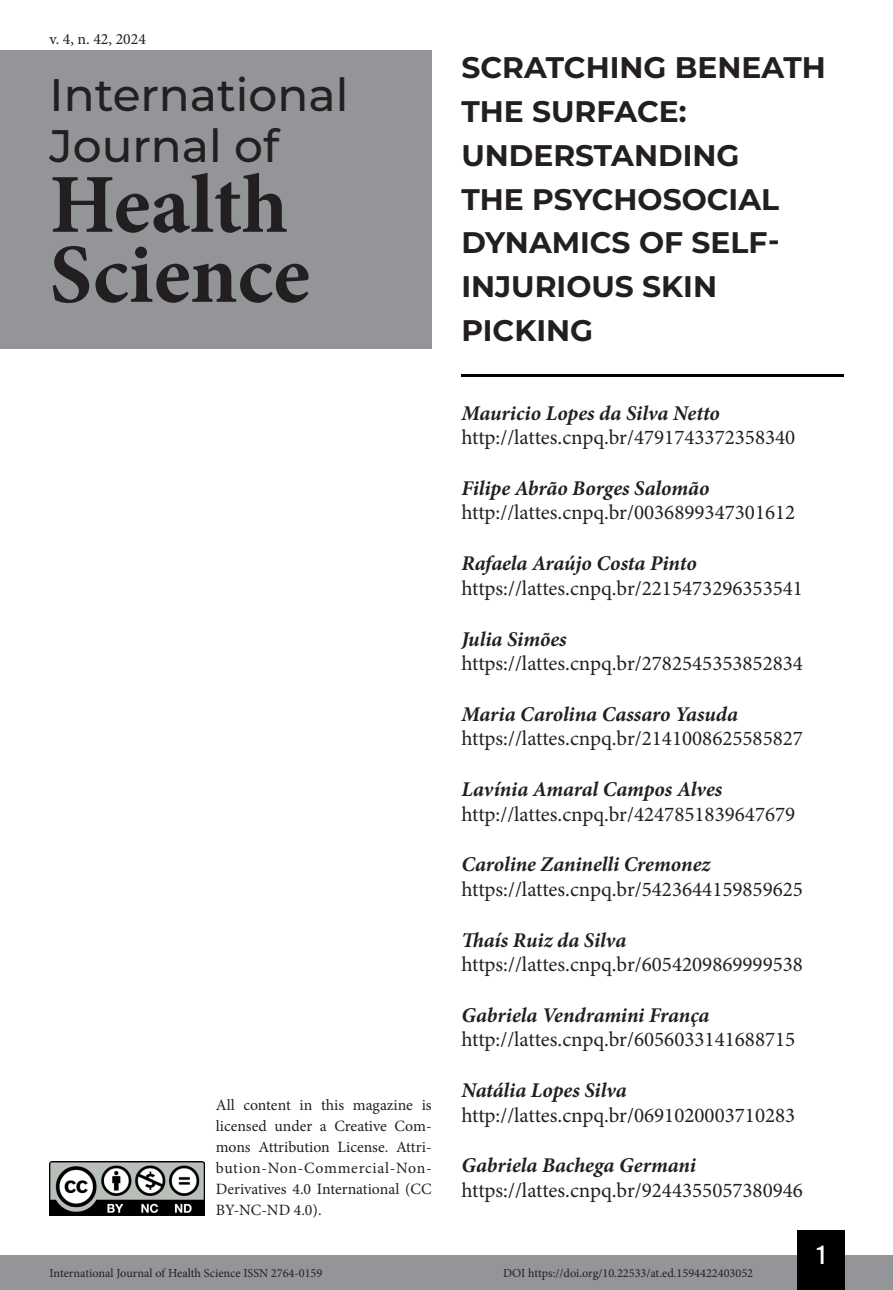
<style>
.page{position:relative;width:893px;height:1290px;background:#fff}
.page>*{position:absolute;margin:0;border:0;box-sizing:border-box;transform-origin:0 0}
.t1{font:700 84px/70px "Minion Pro";color:#231f20}
.t2{font:500 45.5px/50.8px "Montserrat";color:#231f20}
.Título_Artigo{font:700 29.75px/43.8px "Montserrat";color:#231f20}
.t3{font:26.25px "Bebas Kai";color:#fff}
.Infos_autor{font:21px "Minion Pro";color:#231f20}
.Autor{font:italic 700 21px "Minion Pro";letter-spacing:-.005em;color:#231f20}
.t4{font:15.75px/21px "Minion Pro";color:#231f20;text-align:justify}
.t5{font:12.25px "Minion Pro";color:#231f20}
</style>
<div class="page">
<div style="left:0;top:1255px;width:893px;height:35px;background:#939598"></div>
<div style="left:797px;top:1230px;width:48px;height:60px;background:#000"></div>
<img style="left:50px;top:1161px;width:154px;height:54px">
<div style="left:0;top:50px;width:432px;height:298px;background:#939598"></div>
<hr style="left:461px;top:374px;width:382px;height:3px;background:#000">
<p class="t4" style="left:50px;top:28px;width:98px">v. 4, n. 42, 2024</p>
<h2 class="t2" style="left:50px;top:68px;width:300px">International<br>Journal of</h2>
<h1 class="t1" style="left:50px;top:169px;width:262px">Health<br>Science</h1>
<p class="t4" style="left:216px;top:1095px;width:217px">All content in this magazine is licensed under a Creative Com&shy;mons Attribution License. Attri&shy;bution-Non-Commercial-Non-Derivatives 4.0 International (CC BY-NC-ND 4.0).</p>
<p class="Título_Artigo" style="left:461px;top:44px;width:366px">SCRATCHING BENEATH<br>THE SURFACE:<br>UNDERSTANDING<br>THE PSYCHOSOCIAL<br>DYNAMICS OF SELF-<br>INJURIOUS SKIN<br>PICKING</p>
<p class="Autor" style="left:461px;top:398px;width:260px">Mauricio Lopes da Silva Netto</p>
<p class="Infos_autor" style="left:461px;top:423px;width:335px">http://lattes.cnpq.br/4791743372358340</p>
<p class="Autor" style="left:461px;top:473px;width:250px">Filipe Abrão Borges Salomão</p>
<p class="Infos_autor" style="left:461px;top:499px;width:335px">http://lattes.cnpq.br/0036899347301612</p>
<p class="Autor" style="left:461px;top:548px;width:237px">Rafaela Araújo Costa Pinto</p>
<p class="Infos_autor" style="left:461px;top:574px;width:343px">https://lattes.cnpq.br/2215473296353541</p>
<p class="Autor" style="left:461px;top:624px;width:107px">Julia Simões</p>
<p class="Infos_autor" style="left:461px;top:649px;width:343px">https://lattes.cnpq.br/2782545353852834</p>
<p class="Autor" style="left:461px;top:699px;width:278px">Maria Carolina Cassaro Yasuda</p>
<p class="Infos_autor" style="left:461px;top:724px;width:343px">https://lattes.cnpq.br/2141008625585827</p>
<p class="Autor" style="left:461px;top:774px;width:262px">Lavínia Amaral Campos Alves</p>
<p class="Infos_autor" style="left:461px;top:800px;width:335px">http://lattes.cnpq.br/4247851839647679</p>
<p class="Autor" style="left:461px;top:849px;width:250px">Caroline Zaninelli Cremonez</p>
<p class="Infos_autor" style="left:461px;top:875px;width:343px">https://lattes.cnpq.br/5423644159859625</p>
<p class="Autor" style="left:461px;top:925px;width:167px">Thaís Ruiz da Silva</p>
<p class="Infos_autor" style="left:461px;top:950px;width:343px">https://lattes.cnpq.br/6054209869999538</p>
<p class="Autor" style="left:461px;top:1000px;width:250px">Gabriela Vendramini França</p>
<p class="Infos_autor" style="left:461px;top:1025px;width:335px">http://lattes.cnpq.br/6056033141688715</p>
<p class="Autor" style="left:461px;top:1075px;width:167px">Natália Lopes Silva</p>
<p class="Infos_autor" style="left:461px;top:1101px;width:335px">http://lattes.cnpq.br/0691020003710283</p>
<p class="Autor" style="left:461px;top:1150px;width:236px">Gabriela Bachega Germani</p>
<p class="Infos_autor" style="left:461px;top:1176px;width:343px">https://lattes.cnpq.br/9244355057380946</p>
<p class="t3" style="left:817px;top:1241px;width:10px">1</p>
<p class="t5" style="left:50px;top:1265px;width:274px">International Journal of Health Science ISSN 2764-0159</p>
<p class="t5" style="left:503px;top:1265px;width:252px">DOI https://doi.org/10.22533/at.ed.1594422403052</p>
</div>
